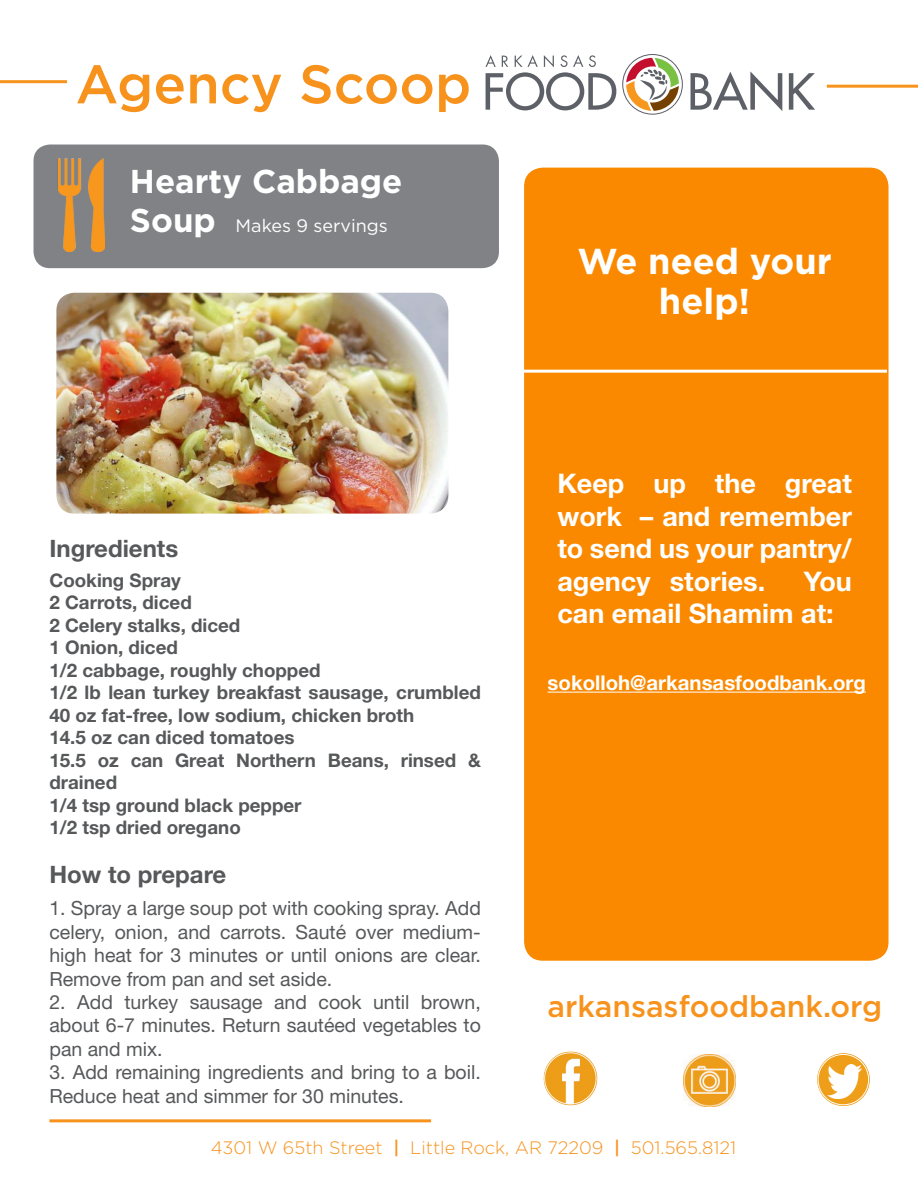
<style>
.page{position:relative;width:918px;height:1188px;background:#fff}
.page>*{position:absolute;margin:0;border:0;box-sizing:border-box;transform-origin:0 0}
.t1{font:500 54.15px "Gotham";color:#f7931d}
.t2{font:700 36px/39.8px "Gotham";color:#fff;text-align:center}
.t3{font:700 33px "Gotham";color:#fff}
.t4{font:500 30px "Gotham";color:#f7931d}
.t5{font:700 27px/32.4px "Helvetica Neue LT Std";color:#fff;text-align:justify}
.t6{font:700 24px "Helvetica Neue LT Std";color:#57585a}
.t7{font:700 20.4px "Helvetica Neue LT Std";color:#fff}
.t8{font:19.5px/23.4px "Helvetica Neue LT Std";color:#57585a;text-align:justify}
.t9{font:700 18.75px/22.5px "Helvetica Neue LT Std";color:#57585a}
.t10{font:300 18px "Gotham";color:#f7931d}
.t11{font:18px "Gotham";color:#fff}
.s1{font-weight:700;font-size:33px}
.s2{font-weight:500}
</style>
<div class="page">
<div style="left:34px;top:145px;width:465px;height:123px;background:#808285;border-radius:16px"></div>
<svg style="left:691px;top:71px;width:91px;height:40px"></svg>
<svg style="left:789px;top:73px;width:26px;height:37px"></svg>
<svg style="left:485px;top:55px;width:131px;height:55px"></svg>
<svg style="left:622px;top:54px;width:61px;height:61px"></svg>
<hr style="left:0;top:80px;width:67px;height:3px;background:#f7931d">
<hr style="left:827px;top:85px;width:91px;height:3px;background:#f7931d">
<img style="left:544px;top:1051px;width:54px;height:54px">
<img style="left:683px;top:1054px;width:53px;height:53px">
<svg style="left:817px;top:1053px;width:53px;height:53px"></svg>
<div style="left:818px;top:1054px;width:51px;height:51px;border:1px solid #fff;border-radius:50%"></div>
<img style="left:828px;top:1064px;width:34px;height:34px">
<div style="left:525px;top:168px;width:363px;height:792px;background:#fa8900;border-radius:18px"></div>
<div style="left:524px;top:168px;width:365px;height:793px;border:2px solid #fa8900;border-radius:18px"></div>
<img style="left:57px;top:159px;width:49px;height:93px">
<hr style="left:505px;top:370px;width:382px;height:3px;background:#fff">
<hr style="left:49px;top:1119px;width:382px;height:3px;background:#f7931d">
<img style="left:56px;top:293px;width:392px;height:221px">
<hr style="left:548px;top:692px;width:318px;height:1px;background:#fff">
<p class="t1" style="left:76px;top:49px;width:397px">Agency Scoop</p>
<p class="t3" style="left:130px;top:159px;width:274px">Hearty Cabbage</p>
<p class="t11" style="left:130px;top:214px;width:259px"><span class="s1">Soup</span> Makes 9 servings</p>
<p class="t6" style="left:49px;top:533px;width:130px">Ingredients</p>
<p class="t9" style="left:49px;top:569px;width:133px">Cooking Spray</p>
<p class="t9" style="left:49px;top:591px;width:144px">2 Carrots, diced</p>
<p class="t9" style="left:49px;top:614px;width:192px">2 Celery stalks, diced</p>
<p class="t9" style="left:49px;top:636px;width:130px">1 Onion, diced</p>
<p class="t9" style="left:49px;top:659px;width:273px">1/2 cabbage, roughly chopped</p>
<p class="t9" style="left:49px;top:681px;width:433px">1/2 lb lean turkey breakfast sausage, crumbled<br>40 oz fat-free, low sodium, chicken broth</p>
<p class="t9" style="left:49px;top:726px;width:247px">14.5 oz can diced tomatoes</p>
<p class="t9" style="left:49px;top:749px;width:433px">15.5 oz can Great Northern Beans, rinsed &amp; drained</p>
<p class="t9" style="left:49px;top:794px;width:254px">1/4 tsp ground black pepper</p>
<p class="t9" style="left:49px;top:816px;width:193px">1/2 tsp dried oregano</p>
<p class="t6" style="left:49px;top:860px;width:178px">How to prepare</p>
<p class="t8" style="left:49px;top:896px;width:433px">1. Spray a large soup pot with cooking spray. Add celery, onion, and carrots. Sauté over medium&shy;high heat for 3 minutes or until onions are clear.<br>Remove from pan and set aside.</p>
<p class="t8" style="left:49px;top:990px;width:433px">2. Add turkey sausage and cook until brown, about 6-7 minutes. Return sautéed vegetables to pan and mix.</p>
<p class="t8" style="left:49px;top:1060px;width:433px">3. Add remaining ingredients and bring to a boil.<br>Reduce heat and simmer for 30 minutes.</p>
<p class="t2" style="left:577px;top:241px;width:256px">We need your help!</p>
<p class="t5" style="left:557px;top:467px;width:296px">Keep up the great work – and remember to send us your pantry/ agency stories.</p>
<p class="t5" style="left:557px;top:564px;width:296px;text-indent:246px">You can email Shamim at:</p>
<p class="t7" style="left:548px;top:670px;width:320px">sokolloh@arkansasfoodbank.org</p>
<p class="t4" style="left:548px;top:987px;width:336px">arkansasfoodbank.org</p>
<p class="t10" style="left:211px;top:1137px;width:527px">4301 W 65th Street <span class="s2">|</span> Little Rock, AR 72209 <span class="s2">|</span> 501.565.8121</p>
</div>
